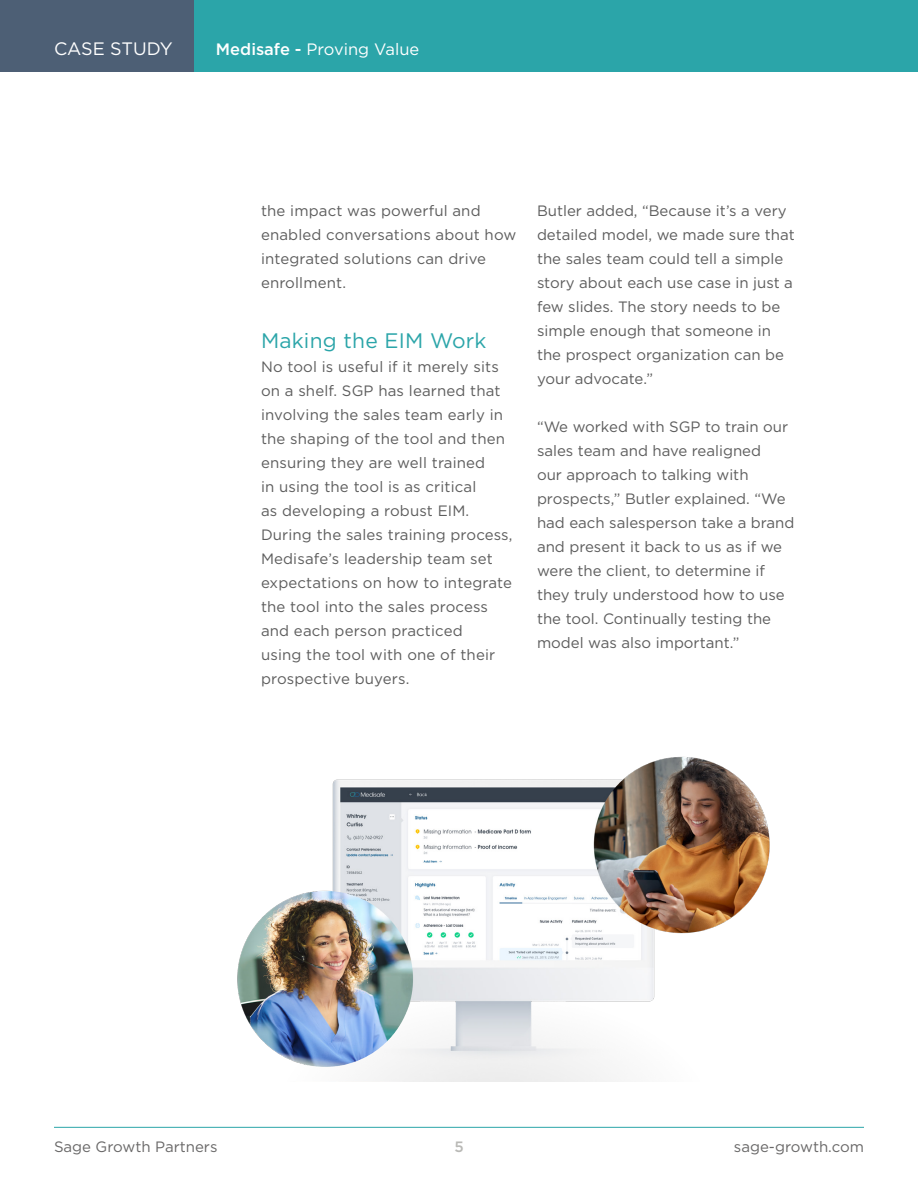
<style>
.page{position:relative;width:918px;height:1188px;background:#fff}
.page>*{position:absolute;margin:0;border:0;box-sizing:border-box;transform-origin:0 0}
.t1{font:21px "Gotham";letter-spacing:.01em;color:#2ba5a9}
.t2{font:18px "Gotham";color:#fff}
.t3{font:16.5px "Gotham";color:#fff}
.t4{font:15px/24px "Gotham";color:#5d5d5d}
.t5{font:15px "Gotham";color:#696868}
.t6{font:500 15px "Gotham";color:#b9b9b6}
.s1{font-weight:500}
</style>
<div class="page">
<div style="left:0;top:0;width:918px;height:72px;background:#2ba5a9"></div>
<div style="left:0;top:0;width:194px;height:72px;background:#4d5f75"></div>
<hr style="left:54px;top:1127px;width:810px;height:1px;background:#2ba5a9">
<img style="left:237px;top:756px;width:533px;height:326px">
<p class="t2" style="left:54px;top:37px;width:120px">CASE STUDY</p>
<p class="t3" style="left:216px;top:39px;width:205px"><span class="s1">Medisafe -</span> Proving Value</p>
<p class="t4" style="left:261px;top:198px;width:257px">the impact was powerful and enabled conversations about how integrated solutions can drive enrollment.</p>
<p class="t1" style="left:261px;top:327px;width:227px">Making the EIM Work</p>
<p class="t4" style="left:261px;top:354px;width:253px">No tool is useful if it merely sits on a shelf. SGP has learned that involving the sales team early in the shaping of the tool and then ensuring they are well trained<br>in using the tool is as critical<br>as developing a robust EIM.<br>During the sales training process,<br>Medisafe’s leadership team set expectations on how to integrate the tool into the sales process and each person practiced<br>using the tool with one of their prospective buyers.</p>
<p class="t4" style="left:537px;top:198px;width:259px">Butler added, “Because it’s a very detailed model, we made sure that the sales team could tell a simple story about each use case in just a few slides. The story needs to be simple enough that someone in the prospect organization can be your advocate.”</p>
<p class="t4" style="left:537px;top:414px;width:259px">“We worked with SGP to train our sales team and have realigned<br>our approach to talking with prospects,” Butler explained. “We had each salesperson take a brand and present it back to us as if we were the client, to determine if they truly understood how to use the tool. Continually testing the model was also important.”</p>
<p class="t5" style="left:54px;top:1137px;width:165px">Sage Growth Partners</p>
<p class="t6" style="left:454px;top:1137px;width:11px">5</p>
<p class="t5" style="left:734px;top:1137px;width:132px">sage-growth.com</p>
</div>
